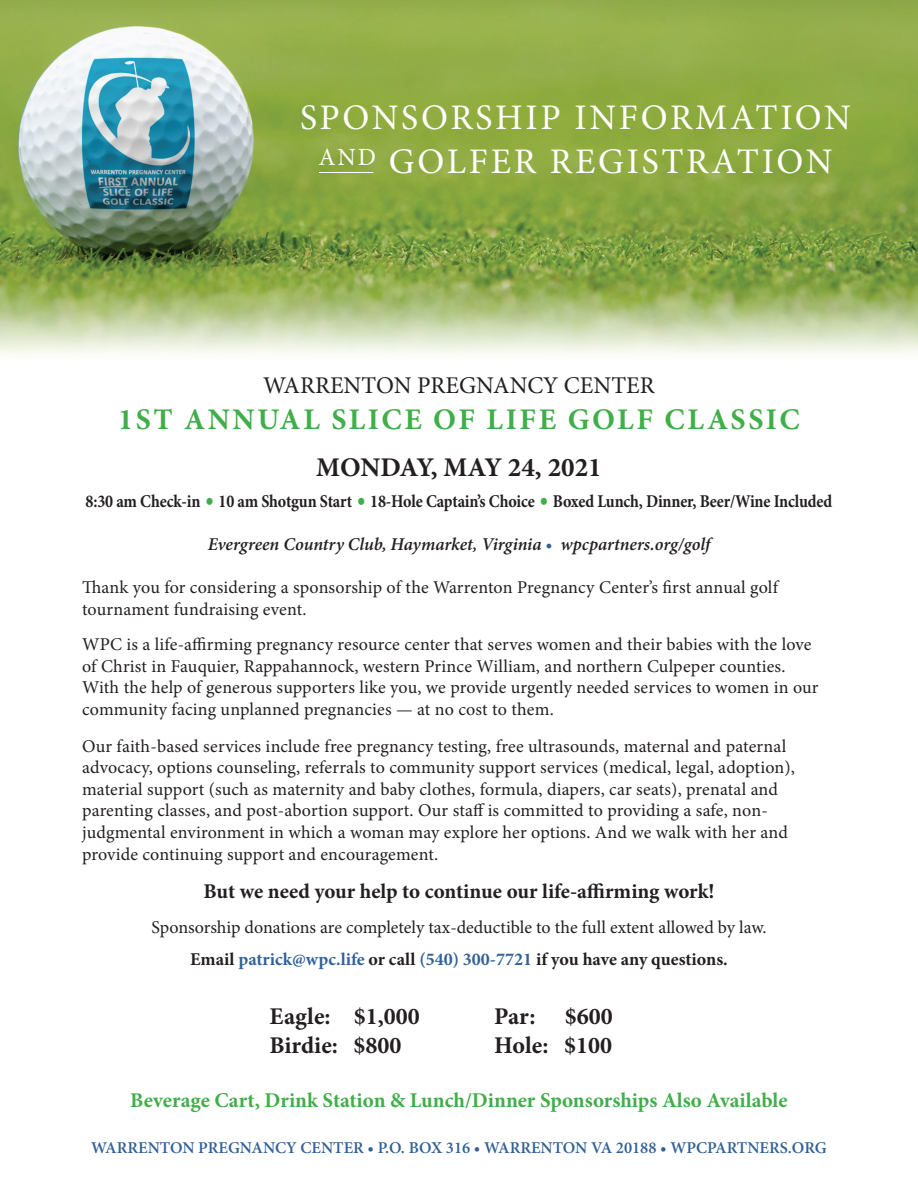
<style>
.page{position:relative;width:918px;height:1188px;background:#fff}
.page>*{position:absolute;margin:0;border:0;box-sizing:border-box;transform-origin:0 0}
.t1{font:36px/43.2px "Minion Pro";letter-spacing:.075em;color:#fff;text-align:center}
.t2{font:700 30px "Minion Pro";letter-spacing:.085em;color:#40ae49}
.t3{font:700 27px "Minion Pro";color:#231f20}
.t4{font:700 24px/28.8px "Minion Pro";color:#231f20}
.t5{font:24px "Minion Pro";color:#231f20}
.t6{font:700 21px "Minion Pro";color:#40ae49}
.t7{font:700 21px "Minion Pro";letter-spacing:-.005em;color:#231f20}
.t8{font:18px/21.6px "Minion Pro";letter-spacing:.005em;color:#231f20}
.t9{font:700 18px "Minion Pro";letter-spacing:-.01em;color:#231f20;scale:.89 1}
.t10{font:italic 600 18px "Minion Pro";color:#231f20}
.t11{font:600 16.5px "Minion Pro";color:#316196}
.s1{font-size:25.5px;color:#40ae49}
.s2{color:#316196}
.s3{font-weight:700}
.s4{font-weight:700;color:#316196}
</style>
<div class="page">
<img style="left:0;top:0;width:918px;height:354px">
<hr style="left:319px;top:172px;width:54px;height:1px;background:#fff">
<h1 class="t1" style="left:300px;top:96px;width:553px">SPONSORSHIP INFORMATION<br><sup>AND</sup> GOLFER REGISTRATION</h1>
<h3 class="t5" style="left:263px;top:369px;width:393px">WARRENTON PREGNANCY CENTER</h3>
<h2 class="t2" style="left:118px;top:398px;width:683px">1ST ANNUAL SLICE OF LIFE GOLF CLASSIC</h2>
<h3 class="t3" style="left:316px;top:449px;width:287px">MONDAY, MAY 24, 2021</h3>
<p class="t9" style="left:86px;top:489px;width:841px">8:30 am Check-in <span class="s1">•</span> 10 am Shotgun Start <span class="s1">•</span> 18-Hole Captain’s Choice <span class="s1">•</span> Boxed Lunch, Dinner, Beer/Wine Included</p>
<p class="t10" style="left:208px;top:532px;width:504px">Evergreen Country Club, Haymarket, Virginia <span class="s2">•</span> wpcpartners.org/golf</p>
<p class="t8" style="left:82px;top:577px;width:697px">Thank you for considering a sponsorship of the Warrenton Pregnancy Center’s first annual golf tournament fundraising event.</p>
<p class="t8" style="left:82px;top:634px;width:738px">WPC is a life-affirming pregnancy resource center that serves women and their babies with the love of Christ in Fauquier, Rappahannock, western Prince William, and northern Culpeper counties.<br>With the help of generous supporters like you, we provide urgently needed services to women in our community facing unplanned pregnancies — at no cost to them.</p>
<p class="t8" style="left:82px;top:735px;width:714px">Our faith-based services include free pregnancy testing, free ultrasounds, maternal and paternal advocacy, options counseling, referrals to community support services (medical, legal, adoption), material support (such as maternity and baby clothes, formula, diapers, car seats), prenatal and parenting classes, and post-abortion support. Our staff is committed to providing a safe, non&shy;judgmental environment in which a woman may explore her options. And we walk with her and provide continuing support and encouragement.</p>
<p class="t7" style="left:204px;top:877px;width:512px">But we need your help to continue our life-affirming work!</p>
<p class="t8" style="left:152px;top:912px;width:616px;line-height:32.1px;text-align:center">Sponsorship donations are completely tax-deductible to the full extent allowed by law.<br><span class="s3">Email</span> <span class="s4">patrick@wpc.life</span> <span class="s3">or call</span> <span class="s4">(540) 300-7721</span> <span class="s3">if you have any questions.</span></p>
<h3 class="t4" style="left:270px;top:1002px;width:152px">Eagle: $1,000<br>Birdie: $800</h3>
<h3 class="t4" style="left:494px;top:1002px;width:120px">Par: $600<br>Hole: $100</h3>
<p class="t6" style="left:130px;top:1086px;width:659px">Beverage Cart, Drink Station &amp; Lunch/Dinner Sponsorships Also Available</p>
<p class="t11" style="left:91px;top:1136px;width:737px">WARRENTON PREGNANCY CENTER • P.O. BOX 316 • WARRENTON VA 20188 • WPCPARTNERS.ORG</p>
</div>
